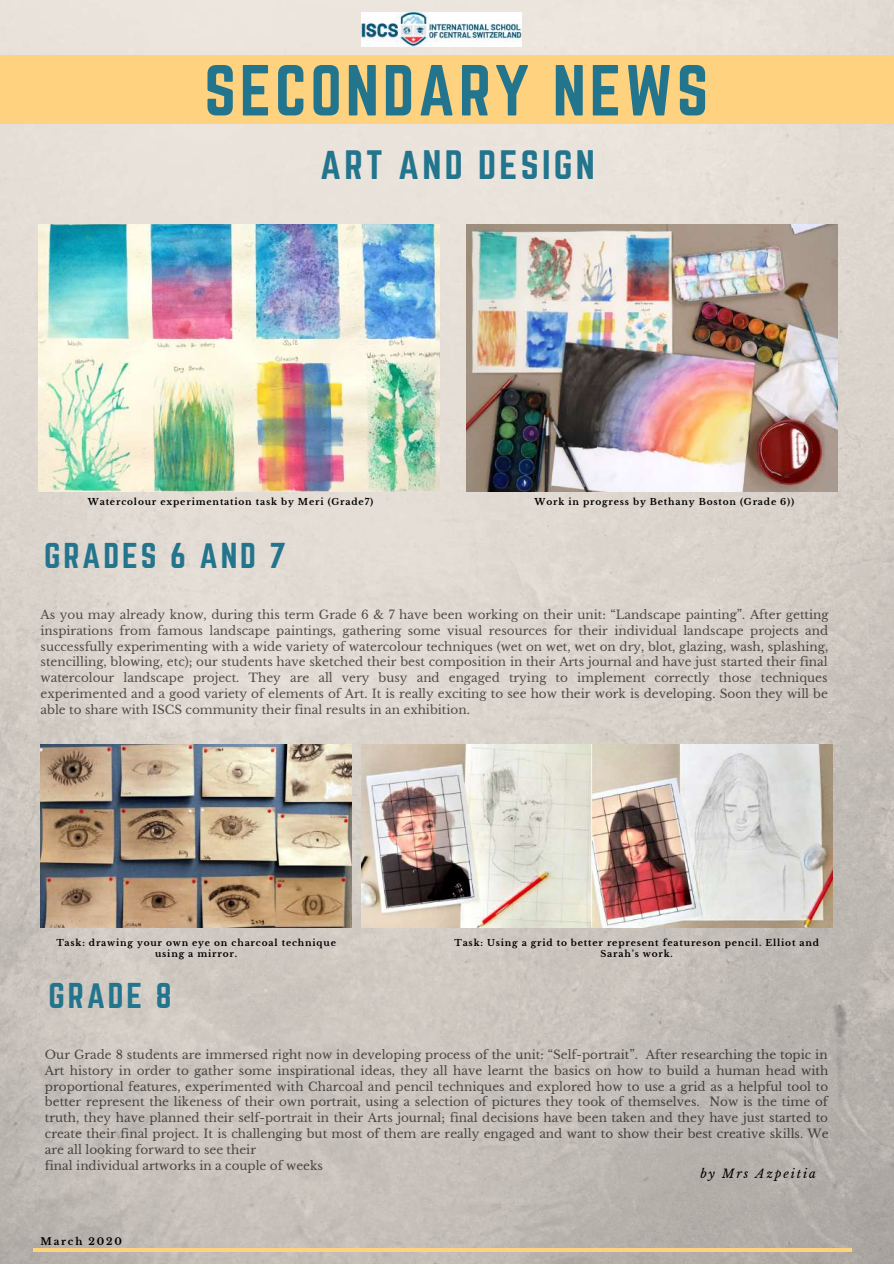
<style>
.page{position:relative;width:894px;height:1264px;background:#fff}
.page>*{position:absolute;margin:0;border:0;box-sizing:border-box;transform-origin:0 0}
.t1{font:63px "Norwester";letter-spacing:.06em;color:#23748d}
.t2{font:36px "Norwester";letter-spacing:.09em;color:#23748d}
.t3{font:31.5px "Norwester";letter-spacing:.09em;color:#23748d}
.t4{font:12px/15.8px "Libre Baskerville";color:#000;text-align:justify}
.t5{font:italic 12px "Libre Baskerville";letter-spacing:.16em;color:#000}
.t6{font:700 9.9px "Libre Baskerville";letter-spacing:.18em;color:#000}
.t7{font:700 9px/11.1px "Libre Baskerville";letter-spacing:.09em;color:#000;text-align:center}
</style>
<div class="page">
<img style="left:0;top:0;width:893px;height:1263px">
<img style="left:39px;top:224px;width:400px;height:267px">
<img style="left:361px;top:744px;width:471px;height:183px">
<img style="left:41px;top:744px;width:310px;height:183px">
<div style="left:0;top:56px;width:893px;height:67px;background:#ffd280"></div>
<img style="left:361px;top:13px;width:160px;height:34px">
<hr style="left:34px;top:1248px;width:817px;height:3px;background:#ffd280">
<img style="left:466px;top:224px;width:371px;height:267px">
<h1 class="t1" style="left:204px;top:60px;width:505px">SECONDARY NEWS</h1>
<h2 class="t2" style="left:320px;top:147px;width:276px">ART AND DESIGN</h2>
<p class="t7" style="left:88px;top:496px;width:287px">Watercolour experimentation task by Meri (Grade7)</p>
<h3 class="t3" style="left:44px;top:540px;width:243px">GRADES 6 AND 7</h3>
<p class="t7" style="left:534px;top:496px;width:261px">Work in progress by Bethany Boston (Grade 6))</p>
<p class="t4" style="left:41px;top:607px;width:789px">As you may already know, during this term Grade 6 &amp; 7 have been working on their unit: “Landscape painting”. After getting inspirations from famous landscape paintings, gathering some visual resources for their individual landscape projects and successfully experimenting with a wide variety of watercolour techniques (wet on wet, wet on dry, blot, glazing, wash, splashing, stencilling, blowing, etc); our students have sketched their best composition in their Arts journal and have just started their final watercolour landscape project. They are all very busy and engaged trying to implement correctly those techniques experimented and a good variety of elements of Art. It is really exciting to see how their work is developing. Soon they will be able to share with ISCS community their final results in an exhibition.</p>
<p class="t7" style="left:56px;top:936px;width:281px">Task: drawing your own eye on charcoal technique using a mirror.</p>
<p class="t7" style="left:454px;top:936px;width:366px">Task: Using a grid to better represent featureson pencil. Elliot and<br>Sarah’s work.</p>
<h3 class="t3" style="left:48px;top:980px;width:125px">GRADE 8</h3>
<p class="t4" style="left:45px;top:1046px;width:785px;text-align:left">Our Grade 8 students are immersed right now in developing process of the unit: “Self-portrait”. After researching the topic in Art history in order to gather some inspirational ideas, they all have learnt the basics on how to build a human head with proportional features, experimented with Charcoal and pencil techniques and explored how to use a grid as a helpful tool to better represent the likeness of their own portrait, using a selection of pictures they took of themselves. Now is the time of truth, they have planned their self-portrait in their Arts journal; final decisions have been taken and they have just started to create their final project. It is challenging but most of them are really engaged and want to show their best creative skills. We are all looking forward to see their<br>final individual artworks in a couple of weeks</p>
<p class="t5" style="left:700px;top:1166px;width:117px">by Mrs Azpeitia</p>
<p class="t6" style="left:41px;top:1235px;width:83px">March 2020</p>
</div>
